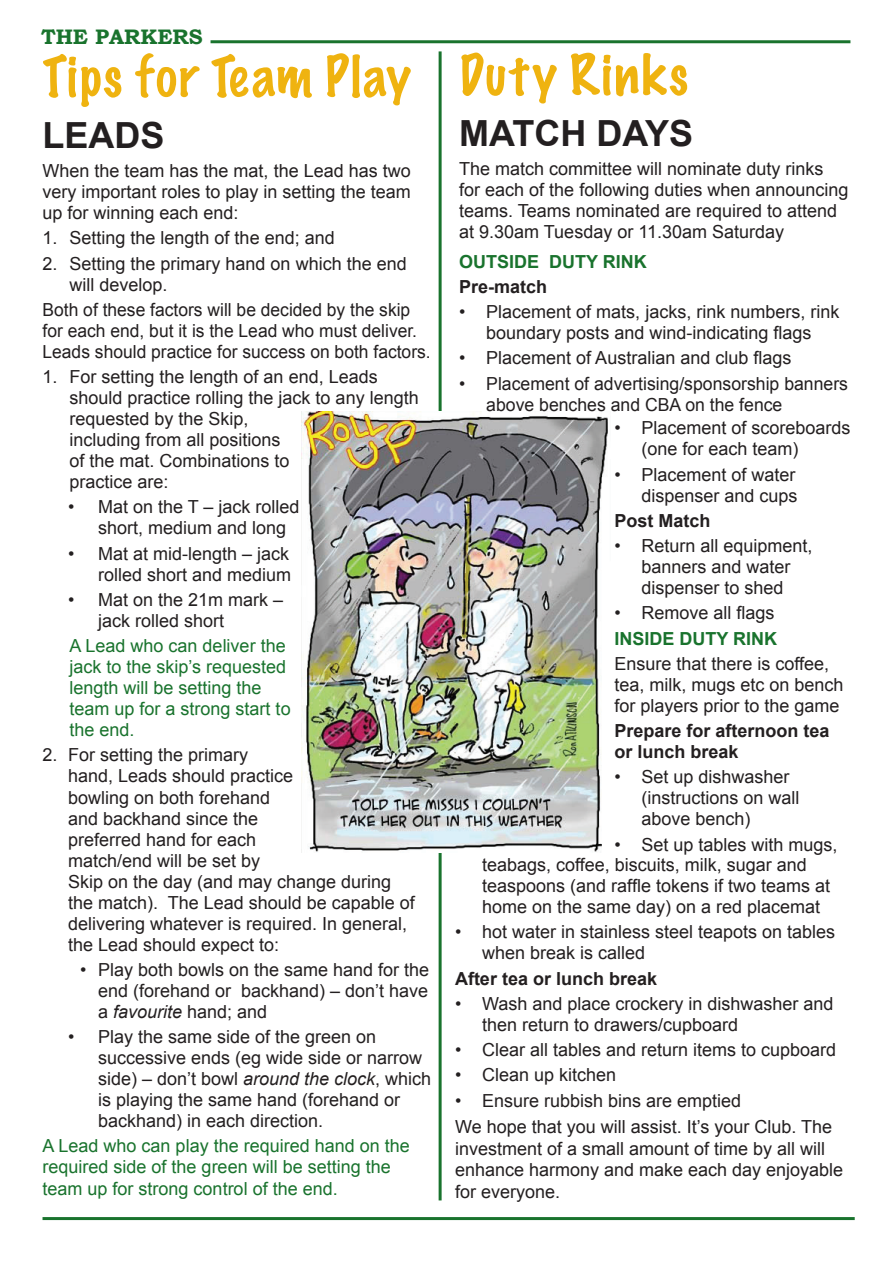
<style>
.page{position:relative;width:893px;height:1263px;background:#fff}
.page>*{position:absolute;margin:0;border:0;box-sizing:border-box;transform-origin:0 0}
.t1{font:100 51px "Marker Felt";letter-spacing:.045em;color:#efb310}
.t2{font:700 36px "Arial";color:#231f20}
.t3{font:700 21px "Bookman Old Style";color:#19732d}
.t4{font:18px/21px "Arial";color:#231f20}
.t5{font:18px/21px "Arial";color:#19732d}
.t6{font:700 18px/21px "Arial";color:#231f20}
.t7{font:700 18px "Arial";color:#19732d}
.s1{font-style:italic}
</style>
<div class="page">
<hr style="left:439px;top:51px;width:3px;height:1149px;background:#19732d">
<hr style="left:211px;top:40px;width:639px;height:3px;background:#19732d">
<hr style="left:43px;top:1217px;width:812px;height:3px;background:#19732d">
<img style="left:301px;top:411px;width:307px;height:442px">
<p class="t3" style="left:41px;top:24px;width:163px">THE PARKERS</p>
<h1 class="t1" style="left:43px;top:42px;width:370px">Tips for Team Play</h1>
<h2 class="t2" style="left:43px;top:111px;width:120px">Leads</h2>
<p class="t4" style="left:43px;top:160px;width:370px;text-align:justify">When the team has the mat, the Lead has two very important roles to play in setting the team up for winning each end:</p>
<p class="t4" style="left:43px;top:228px;width:294px">1. Setting the length of the end; and</p>
<p class="t4" style="left:70px;top:253px;width:339px;text-indent:-27px">2. Setting the primary hand on which the end will develop.</p>
<p class="t4" style="left:43px;top:299px;width:390px">Both of these factors will be decided by the skip for each end, but it is the Lead who must deliver.<br>Leads should practice for success on both factors.</p>
<p class="t4" style="left:70px;top:366px;width:351px;text-indent:-27px">1. For setting the length of an end, Leads should practice rolling the jack to any length requested by the Skip,<br>including from all positions<br>of the mat. Combinations to<br>practice are:</p>
<p class="t4" style="left:98px;top:497px;width:203px;text-indent:-30px">• Mat on the T – jack rolled short, medium and long</p>
<p class="t4" style="left:68px;top:543px;width:225px;text-align:right">• Mat at mid-length – jack rolled short and medium</p>
<p class="t4" style="left:98px;top:589px;width:187px;text-indent:-30px">• Mat on the 21m mark – jack rolled short</p>
<p class="t5" style="left:70px;top:635px;width:223px">A Lead who can deliver the jack to the skip’s requested length will be setting the team up for a strong start to the end.</p>
<p class="t4" style="left:68px;top:745px;width:348px;text-indent:-26px">2. For setting the primary<br>hand, Leads should practice<br>bowling on both forehand<br>and backhand since the<br>preferred hand for each<br>match/end will be set by<br>Skip on the day (and may change during the match). The Lead should be capable of delivering whatever is required. In general, the Lead should expect to:</p>
<p class="t4" style="left:98px;top:959px;width:333px;text-align:justify;text-indent:-18px">• Play both bowls on the same hand for the end (forehand or backhand) – don’t have a <span class="s1">favourite</span> hand; and</p>
<p class="t4" style="left:98px;top:1026px;width:335px;text-indent:-30px">• Play the same side of the green on successive ends (eg wide side or narrow side) – don’t bowl <span class="s1">around the clock</span>, which is playing the same hand (forehand or backhand) in each direction.</p>
<p class="t5" style="left:43px;top:1135px;width:369px">A Lead who can play the required hand on the required side of the green will be setting the team up for strong control of the end.</p>
<h1 class="t1" style="left:459px;top:40px;width:230px">Duty Rinks</h1>
<h2 class="t2" style="left:459px;top:109px;width:232px">Matc h days</h2>
<p class="t4" style="left:459px;top:159px;width:391px">The match committee will nominate duty rinks for each of the following duties when announcing teams. Teams nominated are required to attend at 9.30am Tuesday or 11.30am Saturday</p>
<p class="t7" style="left:459px;top:249px;width:61px">OUTSIDE</p>
<p class="t7" style="left:549px;top:249px;width:85px">duty rink</p>
<p class="t6" style="left:459px;top:277px;width:90px">Pre-match</p>
<p class="t4" style="left:459px;top:302px;width:382px;text-align:center">• Placement of mats, jacks, rink numbers, rink boundary posts and wind-indicating flags</p>
<p class="t4" style="left:459px;top:348px;width:334px">• Placement of Australian and club flags</p>
<p class="t4" style="left:486px;top:373px;width:363px;text-indent:-27px">• Placement of advertising/sponsorship banners above benches and CBA on the fence</p>
<p class="t4" style="left:641px;top:418px;width:210px;text-indent:-27px">• Placement of scoreboards (one for each team)</p>
<p class="t4" style="left:614px;top:464px;width:185px;text-align:right">• Placement of water dispenser and cups</p>
<p class="t6" style="left:614px;top:511px;width:98px">Post Match</p>
<p class="t4" style="left:614px;top:535px;width:200px;text-align:center">• Return all equipment, banners and water dispenser to shed</p>
<p class="t4" style="left:614px;top:603px;width:162px">• Remove all flags</p>
<p class="t7" style="left:614px;top:626px;width:41px">INSIDE</p>
<p class="t7" style="left:679px;top:626px;width:99px">DUTY RINK</p>
<p class="t4" style="left:614px;top:653px;width:231px">Ensure that there is coffee, tea, milk, mugs etc on bench for players prior to the game</p>
<p class="t6" style="left:614px;top:721px;width:217px">Prepare for afternoon tea or lunch break</p>
<p class="t4" style="left:641px;top:767px;width:160px;text-indent:-27px">• Set up dishwasher (instructions on wall above bench)</p>
<p class="t4" style="left:482px;top:834px;width:357px;text-indent:132px">• Set up tables with mugs, teabags, coffee, biscuits, milk, sugar and teaspoons (and raffle tokens if two teams at home on the same day) on a red placemat</p>
<p class="t4" style="left:482px;top:922px;width:355px;text-indent:-27px">• hot water in stainless steel teapots on tables when break is called</p>
<p class="t6" style="left:455px;top:968px;width:204px">After tea or lunch break</p>
<p class="t4" style="left:482px;top:993px;width:353px;text-indent:-27px">• Wash and place crockery in dishwasher and then return to drawers/cupboard</p>
<p class="t4" style="left:455px;top:1039px;width:383px">• Clear all tables and return items to cupboard</p>
<p class="t4" style="left:455px;top:1065px;width:163px">• Clean up kitchen</p>
<p class="t4" style="left:455px;top:1088px;width:379px;line-height:25.8px">• Ensure rubbish bins are emptied<br>We hope that you will assist. It’s your Club. The</p>
<p class="t4" style="left:455px;top:1138px;width:390px;line-height:21.6px">investment of a small amount of time by all will enhance harmony and make each day enjoyable for everyone.</p>
</div>
